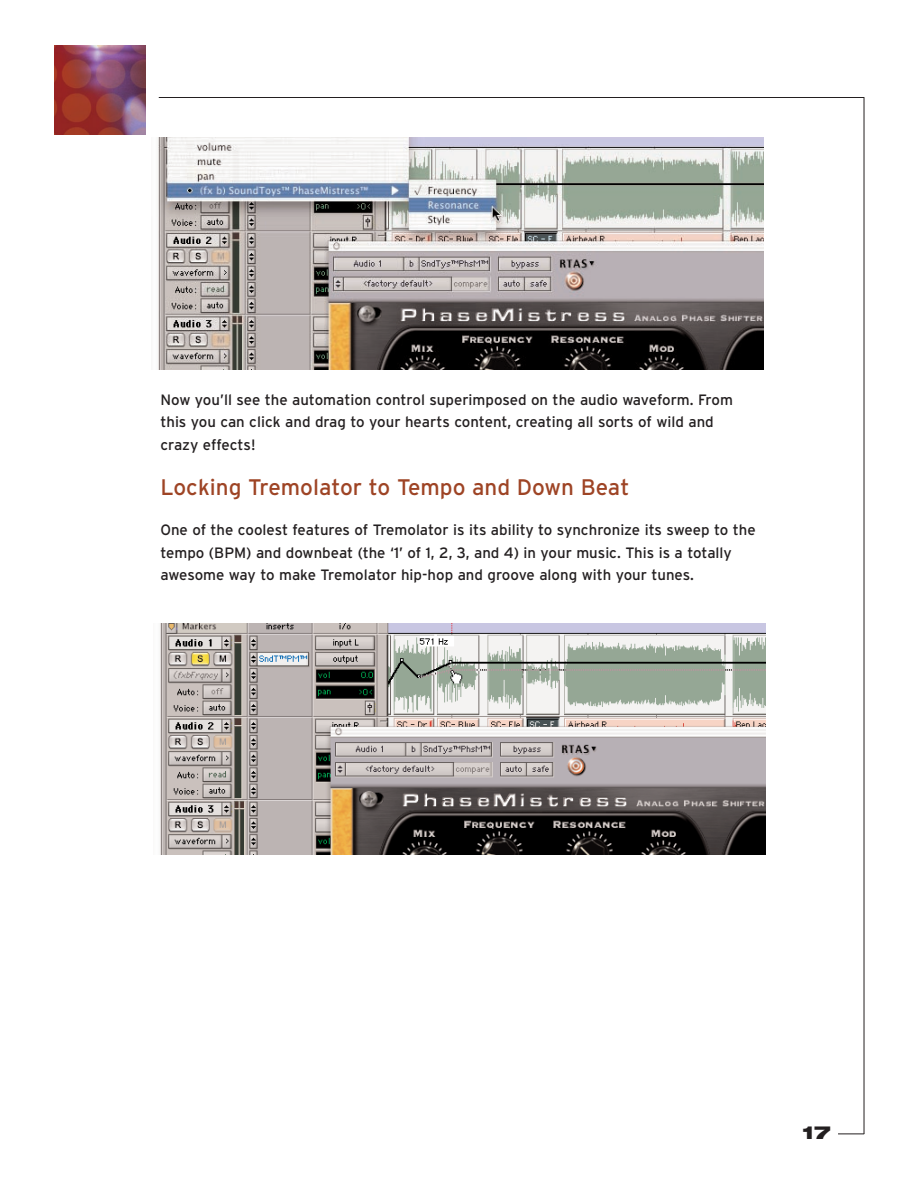
<style>
.page{position:relative;width:918px;height:1188px;background:#fff}
.page>*{position:absolute;margin:0;border:0;box-sizing:border-box;transform-origin:0 0}
.t1{font:22.5px "Interstate";color:#9e4425}
.t2{font:900 expanded 18px "Helvetica Neue";color:#231f20}
.t3{font:15px/22.5px "Interstate";color:#231f20}
</style>
<div class="page">
<img style="left:54px;top:46px;width:92px;height:89px">
<hr style="left:159px;top:97px;width:705px;height:1px;background:#231f20">
<hr style="left:864px;top:97px;width:1px;height:1037px;background:#231f20">
<svg style="left:838px;top:1134px;width:26px;height:1px"></svg>
<img style="left:158px;top:138px;width:606px;height:231px">
<img style="left:160px;top:623px;width:606px;height:232px">
<p class="t3" style="left:160px;top:390px;width:574px">Now you’ll see the automation control superimposed on the audio waveform. From this you can click and drag to your hearts content, creating all sorts of wild and crazy effects!</p>
<h1 class="t1" style="left:160px;top:479px;width:470px">Locking Tremolator to Tempo and Down Beat</h1>
<p class="t3" style="left:160px;top:521px;width:597px">One of the coolest features of Tremolator is its ability to synchronize its sweep to the tempo (BPM) and downbeat (the ‘1’ of 1, 2, 3, and 4) in your music. This is a totally awesome way to make Tremolator hip-hop and groove along with your tunes.</p>
<p class="t2" style="left:802px;top:1126px;width:30px">17</p>
</div>
